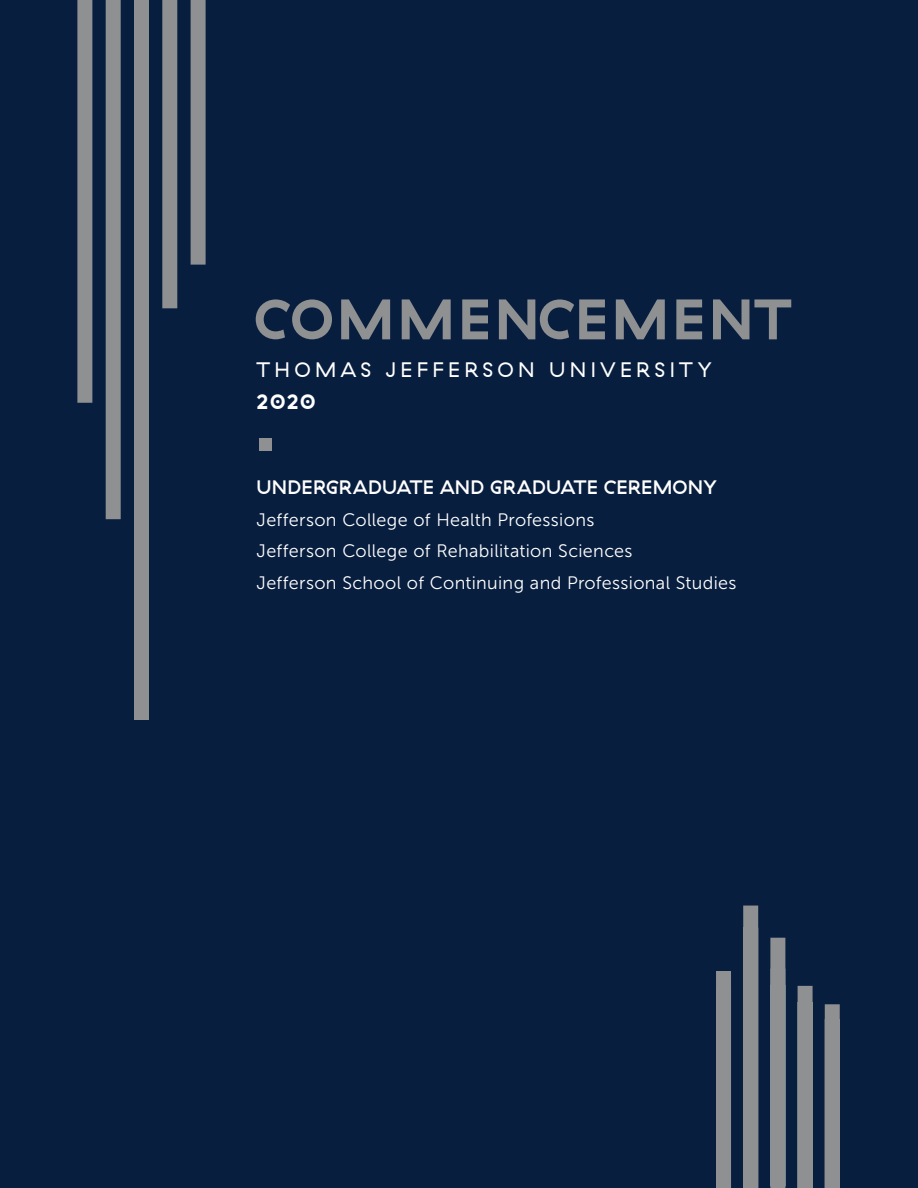
<style>
.page{position:relative;width:918px;height:1188px;background:#081e3f}
.page>*{position:absolute;margin:0;border:0;box-sizing:border-box;transform-origin:0 0}
.t1{font:700 57px "GT Haptik";letter-spacing:.055em;color:#8e9091}
.t2{font:21px "GT Haptik";letter-spacing:.205em;color:#fff}
.t3{font:700 21px "GT Haptik";color:#fff}
.t4{font:500 19.5px "GT Haptik";letter-spacing:.01em;color:#fff}
.t5{font:18px/31.5px "Museo Sans 300";letter-spacing:.02em;color:#fff}
</style>
<div class="page">
<div style="left:134px;top:0;width:15px;height:720px;background:#8e9091"></div>
<div style="left:106px;top:0;width:15px;height:519px;background:#8e9091"></div>
<div style="left:77px;top:0;width:15px;height:403px;background:#8e9091"></div>
<div style="left:162px;top:0;width:15px;height:308px;background:#8e9091"></div>
<div style="left:191px;top:0;width:15px;height:265px;background:#8e9091"></div>
<div style="left:770px;top:938px;width:15px;height:250px;background:#8e9091"></div>
<div style="left:743px;top:906px;width:15px;height:282px;background:#8e9091"></div>
<div style="left:716px;top:971px;width:15px;height:217px;background:#8e9091"></div>
<div style="left:825px;top:1004px;width:15px;height:184px;background:#8e9091"></div>
<div style="left:798px;top:986px;width:15px;height:202px;background:#8e9091"></div>
<div style="left:260px;top:438px;width:12px;height:13px;background:#8e9091"></div>
<h1 class="t1" style="left:254px;top:285px;width:539px">COMMENCEMENT</h1>
<p class="t2" style="left:257px;top:358px;width:457px">THOMAS JEFFERSON UNIVERSITY</p>
<p class="t3" style="left:257px;top:389px;width:61px">2020</p>
<p class="t4" style="left:257px;top:476px;width:462px">UNDERGRADUATE AND GRADUATE CEREMONY</p>
<p class="t5" style="left:257px;top:504px;width:482px">Jefferson College of Health Professions<br>Jefferson College of Rehabilitation Sciences<br>Jefferson School of Continuing and Professional Studies</p>
</div>
